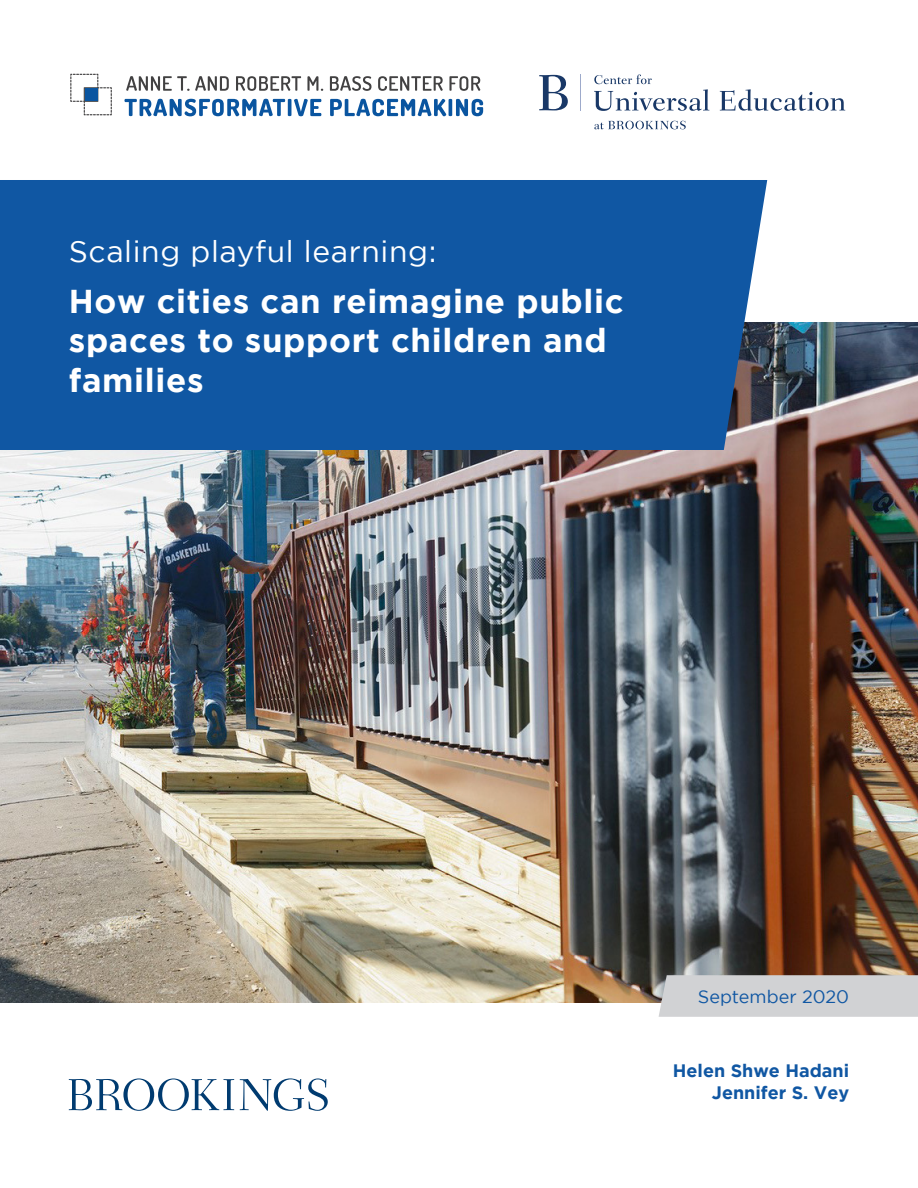
<style>
.page{position:relative;width:918px;height:1188px;background:#fff}
.page>*{position:absolute;margin:0;border:0;box-sizing:border-box;transform-origin:0 0}
.t1{font:700 33px/39.6px "Gotham";letter-spacing:.02em;color:#fff}
.t2{font:30px "Gotham";letter-spacing:.02em;color:#fff}
.t3{font:700 18px "Gotham";color:#1057a3}
.t4{font:18px "Gotham";color:#1057a3}
</style>
<div class="page">
<img style="left:1px;top:322px;width:917px;height:681px">
<div style="left:0;top:180px;width:767px;height:270px;background:#1057a3"></div>
<svg style="left:69px;top:1078px;width:165px;height:33px"></svg>
<svg style="left:240px;top:1078px;width:88px;height:33px"></svg>
<div style="left:659px;top:975px;width:259px;height:42px;background:#d1d2d4"></div>
<svg style="left:70px;top:74px;width:42px;height:41px"></svg>
<div style="left:85px;top:88px;width:12px;height:13px;background:#0a55a0"></div>
<svg style="left:126px;top:76px;width:103px;height:15px"></svg>
<svg style="left:236px;top:76px;width:65px;height:15px"></svg>
<svg style="left:307px;top:76px;width:16px;height:15px"></svg>
<svg style="left:330px;top:76px;width:42px;height:15px"></svg>
<svg style="left:378px;top:76px;width:65px;height:15px"></svg>
<svg style="left:449px;top:76px;width:31px;height:15px"></svg>
<svg style="left:124px;top:99px;width:197px;height:17px"></svg>
<svg style="left:330px;top:99px;width:153px;height:17px"></svg>
<svg style="left:594px;top:121px;width:92px;height:8px"></svg>
<hr style="left:580px;top:75px;width:1px;height:36px;background:#9daacb">
<svg style="left:539px;top:75px;width:29px;height:35px"></svg>
<svg style="left:594px;top:74px;width:115px;height:37px"></svg>
<svg style="left:720px;top:89px;width:125px;height:22px"></svg>
<p class="t2" style="left:69px;top:235px;width:369px">Scaling playful learning:</p>
<p class="t1" style="left:69px;top:280px;width:556px">How cities can reimagine public spaces to support children and families</p>
<p class="t4" style="left:698px;top:987px;width:153px">September 2020</p>
<p class="t3" style="left:673px;top:1060px;width:178px">Helen Shwe Hadani</p>
<p class="t3" style="left:712px;top:1082px;width:139px">Jennifer S. Vey</p>
</div>
